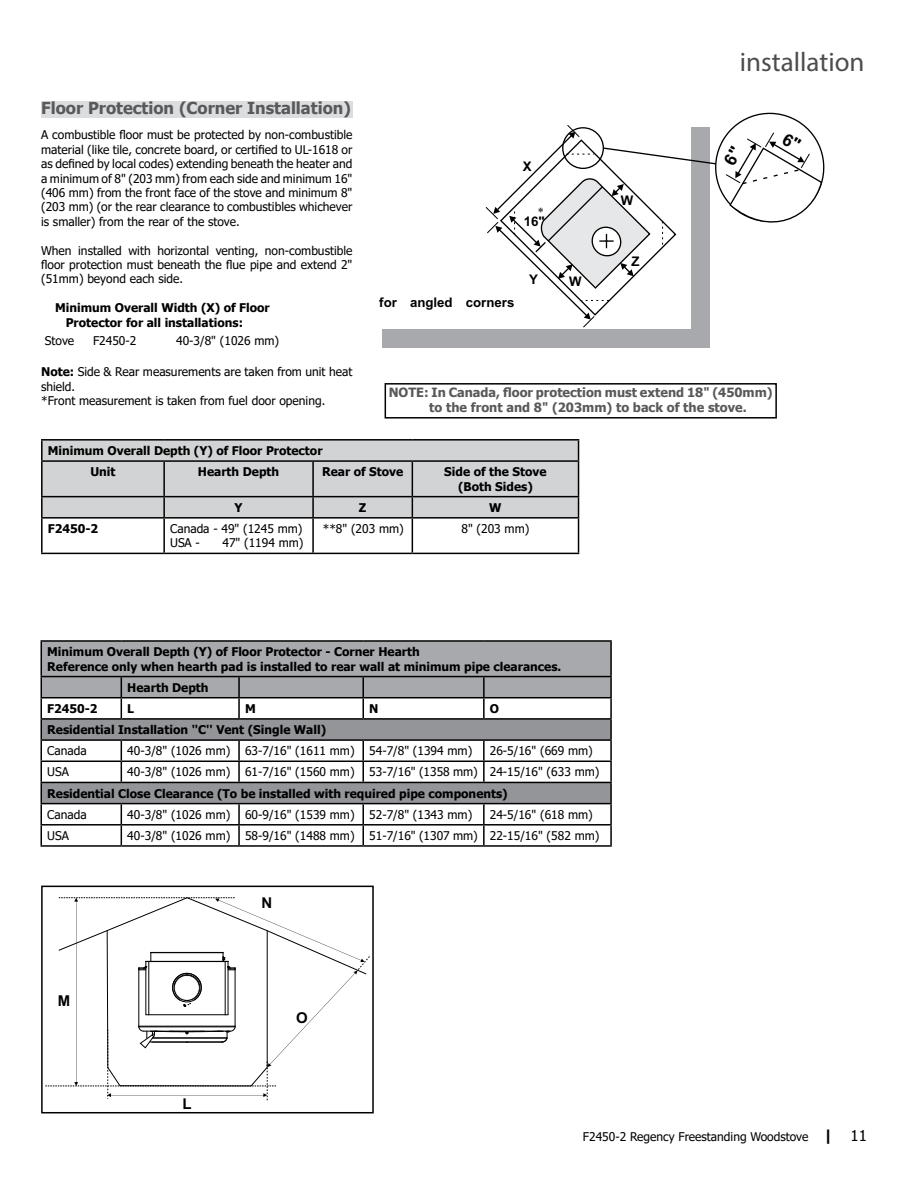
<style>
.page{position:relative;width:918px;height:1188px;background:#fff}
.page>*{position:absolute;margin:0;border:0;box-sizing:border-box;transform-origin:0 0}
.t1{font:27px "Myriad Pro";color:#4d4d4f}
.t2{font:700 16.5px "Tahoma";color:#58595b}
.t3{font:700 15px "Arial";color:#000}
.t4{font:700 13.2px "Arial";color:#000}
.t5{font:700 12.75px/15.3px "Tahoma";color:#58595b}
.t6{font:12px/14.4px "Tahoma";color:#000;text-align:justify}
.t7{font:700 12px/14.4px "Tahoma";color:#000}
.t8{font:12px "Times New Roman";color:#000}
.s1{font-weight:700}
.s2{font-weight:700;font-size:15px}
.s3{font-size:15px}
</style>
<div class="page">
<svg style="left:42px;top:783px;width:568px;height:20px;background:#909295"></svg>
<hr style="left:40px;top:640px;width:81px;height:2px;background:#000">
<hr style="left:121px;top:640px;width:118px;height:2px;background:#000">
<hr style="left:239px;top:640px;width:124px;height:2px;background:#000">
<hr style="left:363px;top:640px;width:121px;height:2px;background:#000">
<hr style="left:484px;top:640px;width:128px;height:2px;background:#000">
<svg style="left:40px;top:641px;width:572px;height:141px"></svg>
<hr style="left:239px;top:761px;width:124px;height:1px;background:#000">
<hr style="left:238px;top:762px;width:2px;height:20px;background:#000">
<hr style="left:363px;top:761px;width:121px;height:1px;background:#000">
<hr style="left:362px;top:762px;width:2px;height:20px;background:#000">
<hr style="left:484px;top:761px;width:128px;height:1px;background:#000">
<hr style="left:483px;top:762px;width:2px;height:20px;background:#000">
<hr style="left:610px;top:762px;width:2px;height:20px;background:#000">
<hr style="left:40px;top:782px;width:81px;height:1px;background:#000">
<hr style="left:40px;top:783px;width:2px;height:20px;background:#000">
<hr style="left:121px;top:782px;width:118px;height:1px;background:#000">
<hr style="left:239px;top:782px;width:124px;height:1px;background:#000">
<hr style="left:363px;top:782px;width:121px;height:1px;background:#000">
<hr style="left:484px;top:782px;width:128px;height:1px;background:#000">
<hr style="left:610px;top:783px;width:2px;height:20px;background:#000">
<hr style="left:40px;top:803px;width:81px;height:1px;background:#000">
<hr style="left:40px;top:804px;width:2px;height:20px;background:#000">
<hr style="left:121px;top:803px;width:118px;height:1px;background:#000">
<hr style="left:239px;top:803px;width:124px;height:1px;background:#000">
<hr style="left:238px;top:804px;width:2px;height:20px;background:#000">
<hr style="left:363px;top:803px;width:121px;height:1px;background:#000">
<hr style="left:362px;top:804px;width:2px;height:20px;background:#000">
<hr style="left:484px;top:803px;width:128px;height:1px;background:#000">
<hr style="left:483px;top:804px;width:2px;height:20px;background:#000">
<hr style="left:610px;top:804px;width:2px;height:20px;background:#000">
<hr style="left:40px;top:824px;width:81px;height:2px;background:#000">
<svg style="left:40px;top:826px;width:2px;height:19px"></svg>
<hr style="left:121px;top:824px;width:118px;height:2px;background:#000">
<svg style="left:121px;top:804px;width:1px;height:41px"></svg>
<hr style="left:239px;top:824px;width:124px;height:2px;background:#000">
<svg style="left:238px;top:826px;width:2px;height:19px"></svg>
<hr style="left:363px;top:824px;width:121px;height:2px;background:#000">
<svg style="left:362px;top:826px;width:2px;height:19px"></svg>
<hr style="left:484px;top:824px;width:128px;height:2px;background:#000">
<svg style="left:483px;top:826px;width:2px;height:19px"></svg>
<svg style="left:610px;top:826px;width:2px;height:19px"></svg>
<hr style="left:40px;top:845px;width:81px;height:2px;background:#000">
<hr style="left:121px;top:845px;width:118px;height:2px;background:#000">
<hr style="left:239px;top:845px;width:124px;height:2px;background:#000">
<hr style="left:363px;top:845px;width:121px;height:2px;background:#000">
<hr style="left:484px;top:845px;width:128px;height:2px;background:#000">
<svg style="left:45px;top:897px;width:325px;height:204px"></svg>
<div style="left:175px;top:976px;width:23px;height:23px;background:#fff;border-radius:50%"></div>
<div style="left:175px;top:976px;width:24px;height:24px;border:1px solid #fff;border-radius:50%"></div>
<div style="left:172px;top:973px;width:29px;height:29px;border:1px solid #000;border-radius:50%"></div>
<div style="left:41px;top:886px;width:333px;height:227px;border:2px solid #000"></div>
<div style="left:382px;top:330px;width:327px;height:18px;background:#a7a9ac"></div>
<div style="left:41px;top:102px;width:311px;height:16px;background:#dcddde"></div>
<div style="left:385px;top:383px;width:392px;height:36px;border:2px solid #000"></div>
<hr style="left:41px;top:439px;width:123px;height:2px;background:#000">
<hr style="left:164px;top:439px;width:149px;height:2px;background:#000">
<hr style="left:313px;top:439px;width:99px;height:2px;background:#000">
<hr style="left:412px;top:439px;width:167px;height:2px;background:#000">
<svg style="left:41px;top:440px;width:538px;height:77px;background:#c5c7c8"></svg>
<hr style="left:41px;top:517px;width:123px;height:2px;background:#000">
<hr style="left:41px;top:519px;width:2px;height:34px;background:#000">
<hr style="left:164px;top:517px;width:149px;height:2px;background:#000">
<hr style="left:163px;top:519px;width:2px;height:34px;background:#000">
<hr style="left:313px;top:517px;width:99px;height:2px;background:#000">
<hr style="left:312px;top:519px;width:2px;height:34px;background:#000">
<hr style="left:412px;top:517px;width:167px;height:2px;background:#000">
<hr style="left:412px;top:519px;width:1px;height:34px;background:#000">
<hr style="left:578px;top:519px;width:1px;height:34px;background:#000">
<hr style="left:41px;top:553px;width:123px;height:1px;background:#000">
<hr style="left:164px;top:553px;width:149px;height:1px;background:#000">
<hr style="left:313px;top:553px;width:99px;height:1px;background:#000">
<hr style="left:412px;top:553px;width:167px;height:1px;background:#000">
<svg style="left:486px;top:112px;width:339px;height:216px"></svg>
<h2 class="t2" style="left:41px;top:97px;width:311px">Floor Protection (Corner Installation)</h2>
<p class="t6" style="left:41px;top:128px;width:313px">A combustible floor must be protected by non-combustible material (like tile, concrete board, or certified to UL-1618 or as defined by local codes) extending beneath the heater and a minimum of 8" (203 mm) from each side and minimum 16" (406 mm) from the front face of the stove and minimum 8" (203 mm) (or the rear clearance to combustibles whichever is smaller) from the rear of the stove.</p>
<p class="t6" style="left:41px;top:244px;width:313px">When installed with horizontal venting, non-combustible floor protection must beneath the flue pipe and extend 2" (51mm) beyond each side.</p>
<p class="t7" style="left:66px;top:301px;width:206px;text-indent:-11px">Minimum Overall Width (X) of Floor<br>Protector for all installations:</p>
<p class="t6" style="left:45px;top:334px;width:31px">Stove</p>
<p class="t6" style="left:93px;top:334px;width:45px">F2450-2</p>
<p class="t6" style="left:176px;top:334px;width:105px">40-3/8" (1026 mm)</p>
<p class="t6" style="left:41px;top:365px;width:313px;text-align:left"><span class="s1">Note:</span> Side &amp; Rear measurements are taken from unit heat shield.<br>*Front measurement is taken from fuel door opening.</p>
<p class="t4" style="left:523px;top:161px;width:10px">X</p>
<p class="t8" style="left:538px;top:203px;width:7px">*</p>
<p class="t4" style="left:524px;top:216px;width:23px">16"</p>
<p class="t4" style="left:379px;top:298px;width:137px">for angled corners</p>
<p class="t4" style="left:529px;top:274px;width:10px">Y</p>
<p class="t4" style="left:569px;top:277px;width:14px">W</p>
<p class="t4" style="left:621px;top:196px;width:14px">W</p>
<p class="t4" style="left:632px;top:257px;width:10px">Z</p>
<h1 class="t1" style="left:740px;top:45px;width:126px">installation</h1>
<p class="t5" style="left:429px;top:385px;width:345px;text-indent:-40px">NOTE: In Canada, floor protection must extend 18" (450mm) to the front and 8" (203mm) to back of the stove.</p>
<p class="t7" style="left:90px;top:440px;width:234px;line-height:21.3px;text-indent:-43px">Minimum Overall Depth (Y) of Floor Protector<br>Unit</p>
<p class="t7" style="left:198px;top:465px;width:83px">Hearth Depth</p>
<p class="t7" style="left:322px;top:465px;width:83px">Rear of Stove</p>
<p class="t7" style="left:444px;top:465px;width:104px;text-align:center">Side of the Stove (Both Sides)</p>
<p class="t7" style="left:235px;top:501px;width:10px">Y</p>
<p class="t7" style="left:359px;top:501px;width:9px">Z</p>
<p class="t7" style="left:489px;top:501px;width:14px">W</p>
<p class="t7" style="left:48px;top:522px;width:52px">F2450-2</p>
<p class="t6" style="left:170px;top:522px;width:134px">Canada - 49" (1245 mm)<br>USA -</p>
<p class="t6" style="left:222px;top:537px;width:82px">47" (1194 mm)</p>
<p class="t6" style="left:323px;top:522px;width:82px">**8" (203 mm)</p>
<p class="t6" style="left:462px;top:522px;width:69px">8" (203 mm)</p>
<p class="t7" style="left:47px;top:645px;width:516px">Minimum Overall Depth (Y) of Floor Protector - Corner Hearth<br>Reference only when hearth pad is installed to rear wall at minimum pipe clearances.</p>
<p class="t7" style="left:127px;top:681px;width:83px">Hearth Depth</p>
<p class="t7" style="left:47px;top:702px;width:52px">F2450-2</p>
<p class="t7" style="left:127px;top:702px;width:8px">L</p>
<p class="t7" style="left:245px;top:702px;width:12px">M</p>
<p class="t7" style="left:369px;top:702px;width:11px">N</p>
<p class="t7" style="left:490px;top:702px;width:11px">O</p>
<p class="t7" style="left:47px;top:723px;width:280px">Residential Installation ''C'' Vent (Single Wall)</p>
<p class="t6" style="left:47px;top:744px;width:41px">Canada</p>
<p class="t6" style="left:127px;top:744px;width:346px">40-3/8" (1026 mm) 63-7/16" (1611 mm) 54-7/8" (1394 mm)</p>
<p class="t6" style="left:490px;top:744px;width:105px">26-5/16" (669 mm)</p>
<p class="t6" style="left:47px;top:766px;width:23px">USA</p>
<p class="t6" style="left:127px;top:766px;width:474px">40-3/8" (1026 mm) 61-7/16" (1560 mm) 53-7/16" (1358 mm) 24-15/16" (633 mm)</p>
<p class="t7" style="left:47px;top:787px;width:462px">Residential Close Clearance (To be installed with required pipe components)</p>
<p class="t6" style="left:47px;top:808px;width:41px">Canada</p>
<p class="t6" style="left:127px;top:808px;width:346px">40-3/8" (1026 mm) 60-9/16" (1539 mm) 52-7/8" (1343 mm)</p>
<p class="t6" style="left:490px;top:808px;width:105px">24-5/16" (618 mm)</p>
<p class="t6" style="left:47px;top:829px;width:23px">USA</p>
<p class="t6" style="left:127px;top:829px;width:474px">40-3/8" (1026 mm) 58-9/16" (1488 mm) 51-7/16" (1307 mm) 22-15/16" (582 mm)</p>
<p class="t3" style="left:58px;top:990px;width:14px">M</p>
<p class="t3" style="left:183px;top:1093px;width:11px">L</p>
<p class="t3" style="left:261px;top:893px;width:12px">N</p>
<p class="t3" style="left:296px;top:1007px;width:13px">O</p>
<p class="t6" style="left:583px;top:1130px;width:286px">F2450-2 Regency Freestanding Woodstove <span class="s2">|</span> <span class="s3">11</span></p>
</div>
